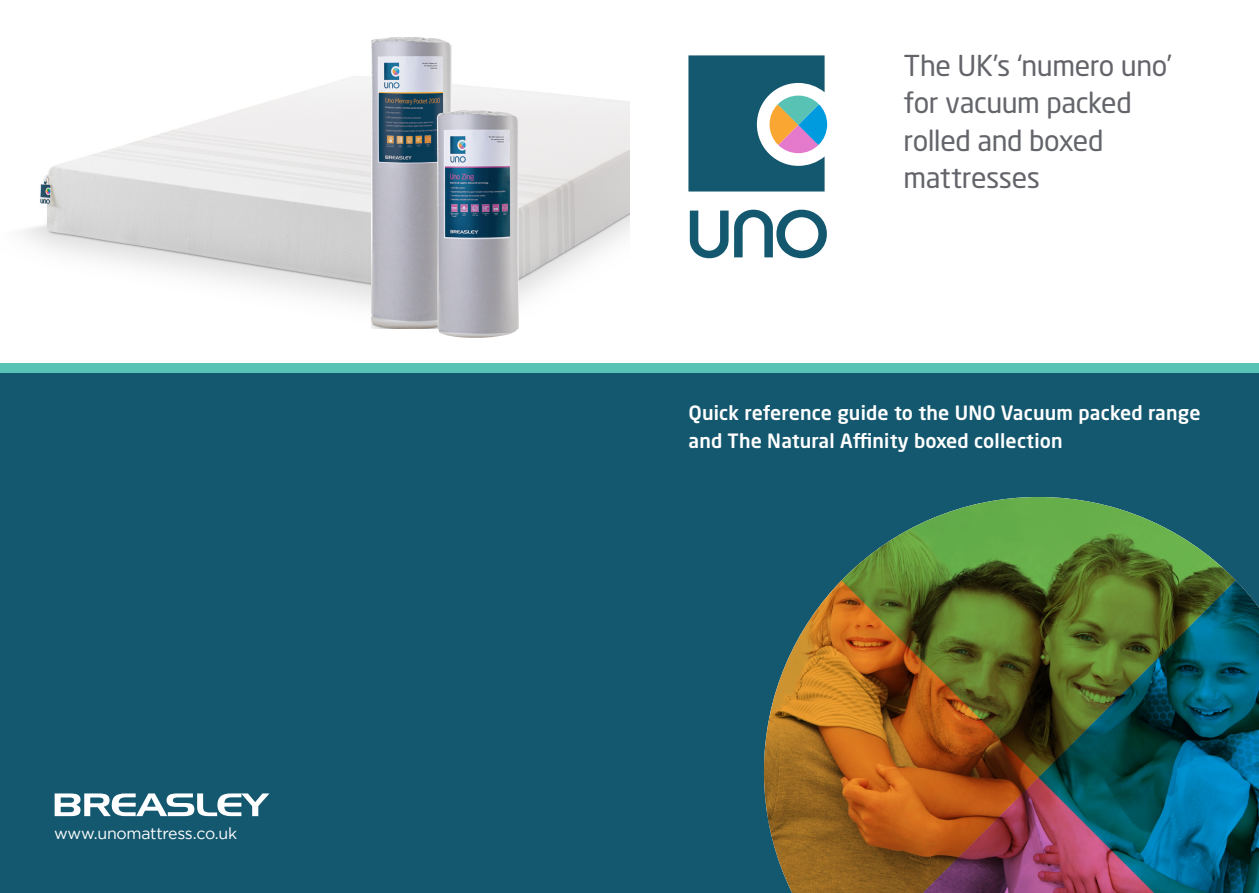
<style>
.page{position:relative;width:1259px;height:893px;background:#fff}
.page>*{position:absolute;margin:0;border:0;box-sizing:border-box;transform-origin:0 0}
.t1{font:28.5px/37.5px "Neo Sans Pro";letter-spacing:-.015em;color:#63656a}
.t2{font:500 19.5px/28.5px "Neo Sans Pro";letter-spacing:.01em;color:#fff}
.t3{font:15.9px "Gotham";letter-spacing:-.02em;color:#fff}
</style>
<div class="page">
<div style="left:0;top:372px;width:1259px;height:521px;background:#14586f"></div>
<img style="left:23px;top:76px;width:606px;height:253px">
<svg style="left:764px;top:586px;width:74px;height:307px"></svg>
<svg style="left:838px;top:777px;width:200px;height:116px;background:#9b4d27"></svg>
<svg style="left:836px;top:497px;width:396px;height:280px;background:#676e32"></svg>
<svg style="left:1038px;top:576px;width:221px;height:317px;background:#2d5957"></svg>
<svg style="left:690px;top:211px;width:38px;height:47px"></svg>
<svg style="left:734px;top:210px;width:93px;height:48px"></svg>
<svg style="left:688px;top:55px;width:139px;height:137px;background:#45788a"></svg>
<div style="left:0;top:363px;width:1259px;height:10px;background:#58c2b5"></div>
<img style="left:371px;top:37px;width:81px;height:291px">
<img style="left:437px;top:110px;width:82px;height:228px">
<svg style="left:55px;top:793px;width:214px;height:23px"></svg>
<p class="t3" style="left:54px;top:824px;width:185px">www.unomattress.co.uk</p>
<p class="t1" style="left:903px;top:46px;width:270px">The UK’s ‘numero uno’ for vacuum packed rolled and boxed mattresses</p>
<p class="t2" style="left:688px;top:398px;width:513px">Quick reference guide to the UNO Vacuum packed range and The Natural Affinity boxed collection</p>
</div>
